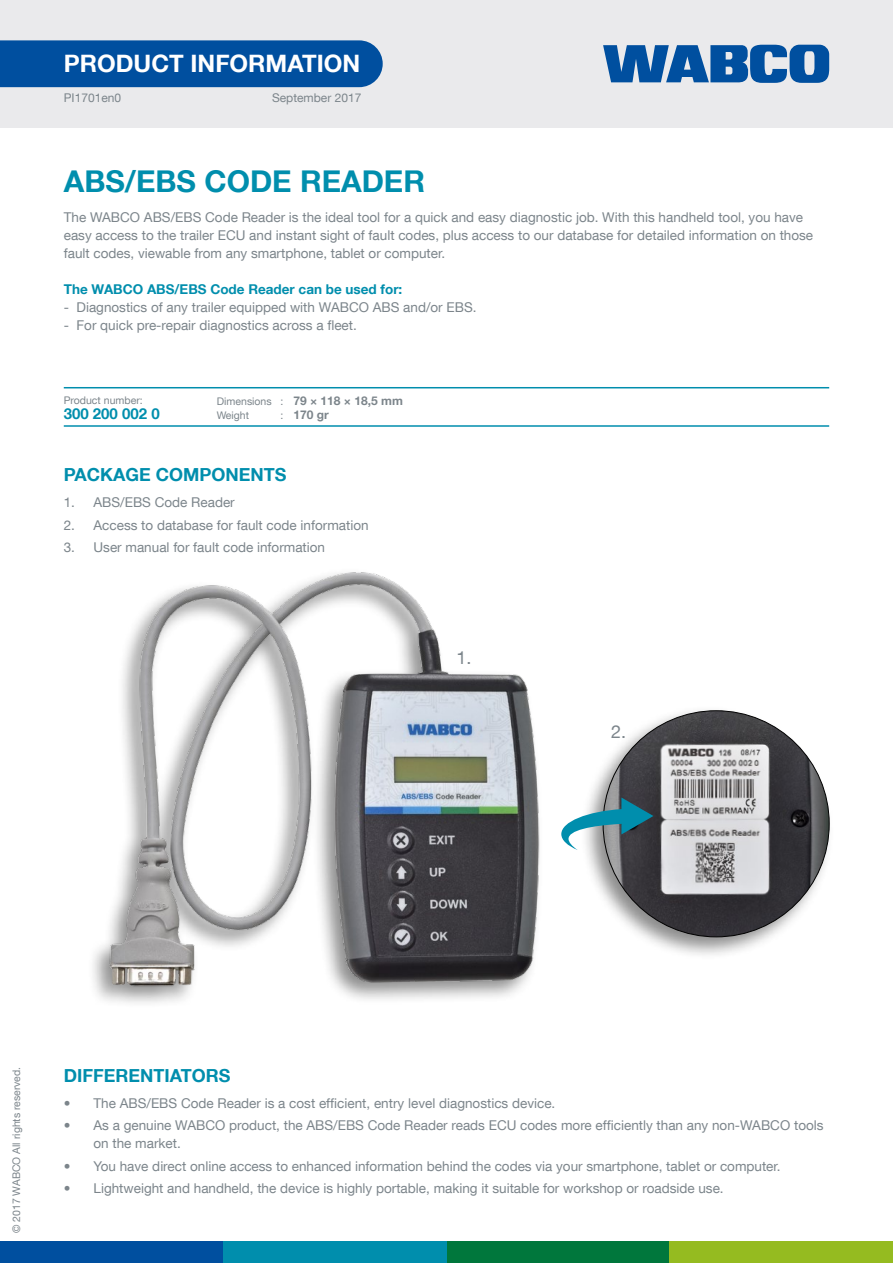
<style>
.page{position:relative;width:893px;height:1263px;background:#fff}
.page>*{position:absolute;margin:0;border:0;box-sizing:border-box;transform-origin:0 0}
.t1{font:700 30px "Helvetica Neue LT Com";color:#008ead}
.t2{font:700 24px "Helvetica Neue LT Com";color:#fff}
.t3{font:700 18px "Helvetica Neue LT Com";color:#008ead}
.t4{font:18px "Helvetica Neue LT Com";color:#7c858b}
.t5{font:700 15px "Helvetica Neue LT Com";color:#008ead}
.t6{font:13.5px/18px "Helvetica Neue LT Com";color:#7c858b}
.t7{font:700 13.5px "Helvetica Neue LT Com";color:#008ead}
.t8{font:700 12px "Helvetica Neue LT Com";color:#7c858b}
.t9{font:12px "Helvetica Neue LT Com";color:#7c858b}
.t10{font:10.5px "Helvetica Neue LT Com";color:#7c858b}
.s1{font-weight:400;font-size:10.5px}
</style>
<div class="page">
<img style="left:93px;top:572px;width:447px;height:427px">
<div style="left:580px;top:706px;width:254px;height:254px;background:#000;opacity:.45"></div>
<img style="left:603px;top:711px;width:226px;height:226px;border-radius:113px">
<svg style="left:561px;top:797px;width:92px;height:53px"></svg>
<div style="left:0;top:0;width:893px;height:128px;background:#eaeaec"></div>
<div style="left:446px;top:1242px;width:224px;height:21px;background:#00773c"></div>
<div style="left:670px;top:1242px;width:223px;height:21px;background:#95bb20"></div>
<div style="left:0;top:1242px;width:223px;height:21px;background:#004f9f"></div>
<div style="left:223px;top:1242px;width:223px;height:21px;background:#008ead"></div>
<svg style="left:603px;top:45px;width:226px;height:38px"></svg>
<hr style="left:64px;top:387px;width:765px;height:1px;background:#008ead">
<hr style="left:64px;top:425px;width:765px;height:2px;background:#008ead">
<div style="left:0;top:40px;width:383px;height:47px;background:#004f9f"></div>
<h2 class="t2" style="left:64px;top:49px;width:298px">PRODUCT INFORMATION</h2>
<p class="t9" style="left:64px;top:90px;width:59px">PI1701en0</p>
<p class="t9" style="left:272px;top:90px;width:91px">September 2017</p>
<h1 class="t1" style="left:64px;top:162px;width:363px">ABS/EBS CODE READER</h1>
<p class="t6" style="left:64px;top:208px;width:751px">The WABCO ABS/EBS Code Reader is the ideal tool for a quick and easy diagnostic job. With this handheld tool, you have easy access to the trailer ECU and instant sight of fault codes, plus access to our database for detailed information on those fault codes, viewable from any smartphone, tablet or computer.</p>
<p class="t7" style="left:64px;top:281px;width:340px">The WABCO ABS/EBS Code Reader can be used for:</p>
<p class="t6" style="left:64px;top:298px;width:414px">- Diagnostics of any trailer equipped with WABCO ABS and/or EBS.</p>
<p class="t6" style="left:64px;top:316px;width:295px">- For quick pre-repair diagnostics across a fleet.</p>
<p class="t10" style="left:64px;top:394px;width:80px">Product number:</p>
<p class="t5" style="left:64px;top:404px;width:97px">300 200 002 0</p>
<p class="t8" style="left:217px;top:393px;width:188px"><span class="s1">Dimensions :</span> 79 × 118 × 18,5 mm</p>
<p class="t10" style="left:217px;top:408px;width:34px">Weight</p>
<p class="t8" style="left:281px;top:407px;width:50px"><span class="s1">:</span> 170 gr</p>
<h3 class="t3" style="left:64px;top:463px;width:224px">PACKAGE COMPONENTS</h3>
<p class="t6" style="left:64px;top:493px;width:173px">1. ABS/EBS Code Reader</p>
<p class="t6" style="left:64px;top:516px;width:306px">2. Access to database for fault code information</p>
<p class="t6" style="left:64px;top:538px;width:263px">3. User manual for fault code information</p>
<h3 class="t4" style="left:456px;top:647px;width:17px">1.</h3>
<h3 class="t4" style="left:611px;top:720px;width:17px">2.</h3>
<p class="t10" style="left:10px;top:1233px;width:168px;rotate:-90deg">© 2017 WABCO All rights reserved.</p>
<h3 class="t3" style="left:64px;top:1064px;width:168px">DIFFERENTIATORS</h3>
<p class="t6" style="left:64px;top:1094px;width:493px">• The ABS/EBS Code Reader is a cost efficient, entry level diagnostics device.</p>
<p class="t6" style="left:94px;top:1116px;width:731px;text-indent:-30px">• As a genuine WABCO product, the ABS/EBS Code Reader reads ECU codes more efficiently than any non-WABCO tools on the market.</p>
<p class="t6" style="left:64px;top:1156px;width:718px">• You have direct online access to enhanced information behind the codes via your smartphone, tablet or computer.</p>
<p class="t6" style="left:64px;top:1179px;width:661px">• Lightweight and handheld, the device is highly portable, making it suitable for workshop or roadside use.</p>
</div>
